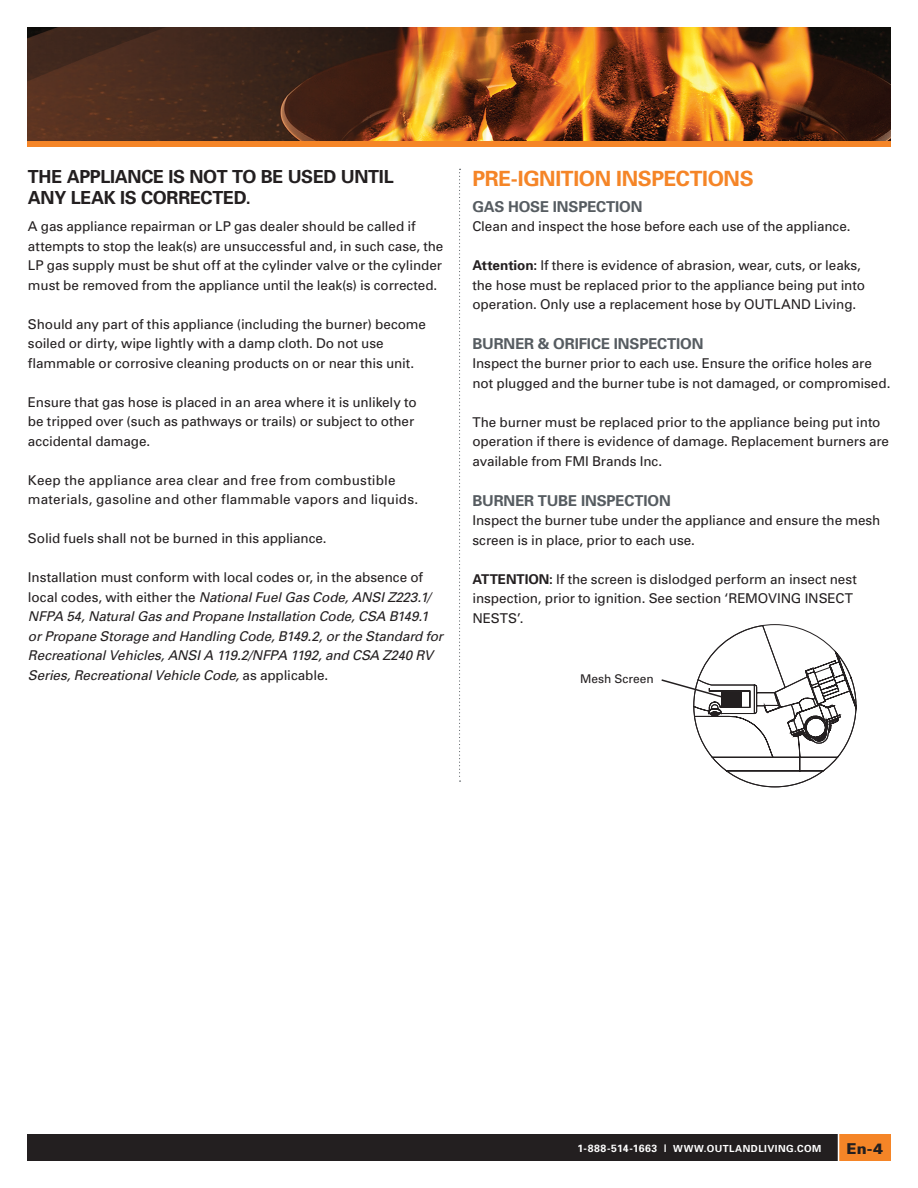
<style>
.page{position:relative;width:918px;height:1188px;background:#fff}
.page>*{position:absolute;margin:0;border:0;box-sizing:border-box;transform-origin:0 0}
.t1{font:700 21px "Univers";letter-spacing:-.015em;color:#f58527}
.t2{font:700 18px/20.2px "Univers";letter-spacing:-.015em;color:#231f20}
.t3{font:700 15px "Univers";letter-spacing:-.01em;color:#565c61}
.t4{font:900 15px "Univers";color:#231f20}
.t5{font:13.5px/19.5px "Univers";letter-spacing:-.005em;color:#231f20}
.t6{font:italic 13.5px/19.5px "Univers";letter-spacing:-.01em;color:#231f20}
.t7{font:12px "Univers";color:#231f20}
.t8{font:700 9.75px "Univers";letter-spacing:.05em;color:#fff}
.s1{font-style:normal}
.s2{font-weight:700}
.s3{font-size:10.5px}
</style>
<div class="page">
<div style="left:27px;top:1134px;width:811px;height:27px;background:#231f20"></div>
<div style="left:839px;top:1134px;width:52px;height:27px;background:#f58527"></div>
<img style="left:27px;top:27px;width:864px;height:115px">
<div style="left:27px;top:142px;width:864px;height:5px;background:#f58527"></div>
<svg style="left:459px;top:169px;width:2px;height:613px"></svg>
<svg style="left:661px;top:625px;width:195px;height:162px"></svg>
<h2 class="t2" style="left:28px;top:166px;width:367px">THE APPLIANCE IS NOT TO BE USED UNTIL<br>ANY LEAK IS CORRECTED.</h2>
<p class="t5" style="left:28px;top:217px;width:417px">A gas appliance repairman or LP gas dealer should be called if attempts to stop the leak(s) are unsuccessful and, in such case, the LP gas supply must be shut off at the cylinder valve or the cylinder must be removed from the appliance until the leak(s) is corrected.</p>
<p class="t5" style="left:28px;top:314px;width:400px">Should any part of this appliance (including the burner) become soiled or dirty, wipe lightly with a damp cloth. Do not use flammable or corrosive cleaning products on or near this unit.</p>
<p class="t5" style="left:28px;top:392px;width:390px">Ensure that gas hose is placed in an area where it is unlikely to be tripped over (such as pathways or trails) or subject to other accidental damage.</p>
<p class="t5" style="left:28px;top:470px;width:392px">Keep the appliance area clear and free from combustible materials, gasoline and other flammable vapors and liquids.</p>
<p class="t5" style="left:28px;top:529px;width:300px">Solid fuels shall not be burned in this appliance.</p>
<p class="t6" style="left:28px;top:568px;width:417px"><span class="s1">Installation must conform with local codes or, in the absence of local codes, with either the</span> National Fuel Gas Code, ANSI Z223.1/ NFPA 54, Natural Gas and Propane Installation Code, CSA B149.1 or Propane Storage and Handling Code, B149.2, or the Standard for Recreational Vehicles, ANSI A 119.2/NFPA 1192, and CSA Z240 RV Series, Recreational Vehicle Code, <span class="s1">as applicable.</span></p>
<h1 class="t1" style="left:472px;top:165px;width:283px">PRE-IGNITION INSPECTIONS</h1>
<p class="t3" style="left:472px;top:197px;width:172px">GAS HOSE INSPECTION</p>
<p class="t5" style="left:472px;top:216px;width:380px">Clean and inspect the hose before each use of the appliance.</p>
<p class="t5" style="left:472px;top:255px;width:394px"><span class="s2">Attention:</span> If there is evidence of abrasion, wear, cuts, or leaks, the hose must be replaced prior to the appliance being put into operation. Only use a replacement hose by OUTLAND Living.</p>
<p class="t3" style="left:472px;top:334px;width:233px">BURNER &amp; ORIFICE INSPECTION</p>
<p class="t5" style="left:472px;top:354px;width:419px">Inspect the burner prior to each use. Ensure the orifice holes are not plugged and the burner tube is not damaged, or compromised.</p>
<p class="t5" style="left:472px;top:412px;width:418px">The burner must be replaced prior to the appliance being put into operation if there is evidence of damage. Replacement burners are available from FMI Brands Inc.</p>
<p class="t3" style="left:472px;top:491px;width:200px">BURNER TUBE INSPECTION</p>
<p class="t5" style="left:472px;top:510px;width:410px">Inspect the burner tube under the appliance and ensure the mesh screen is in place, prior to each use.</p>
<p class="t5" style="left:472px;top:569px;width:386px"><span class="s2">ATTENTION:</span> If the screen is dislodged perform an insect nest inspection, prior to ignition. See section ‘REMOVING INSECT<br>NESTS’.</p>
<p class="t7" style="left:580px;top:671px;width:75px">Mesh Screen</p>
<p class="t8" style="left:578px;top:1142px;width:245px"><span class="s3">1-888-514-1663 |</span> WWW.OUTLANDLIVING.COM</p>
<p class="t4" style="left:847px;top:1139px;width:38px">En-4</p>
</div>
